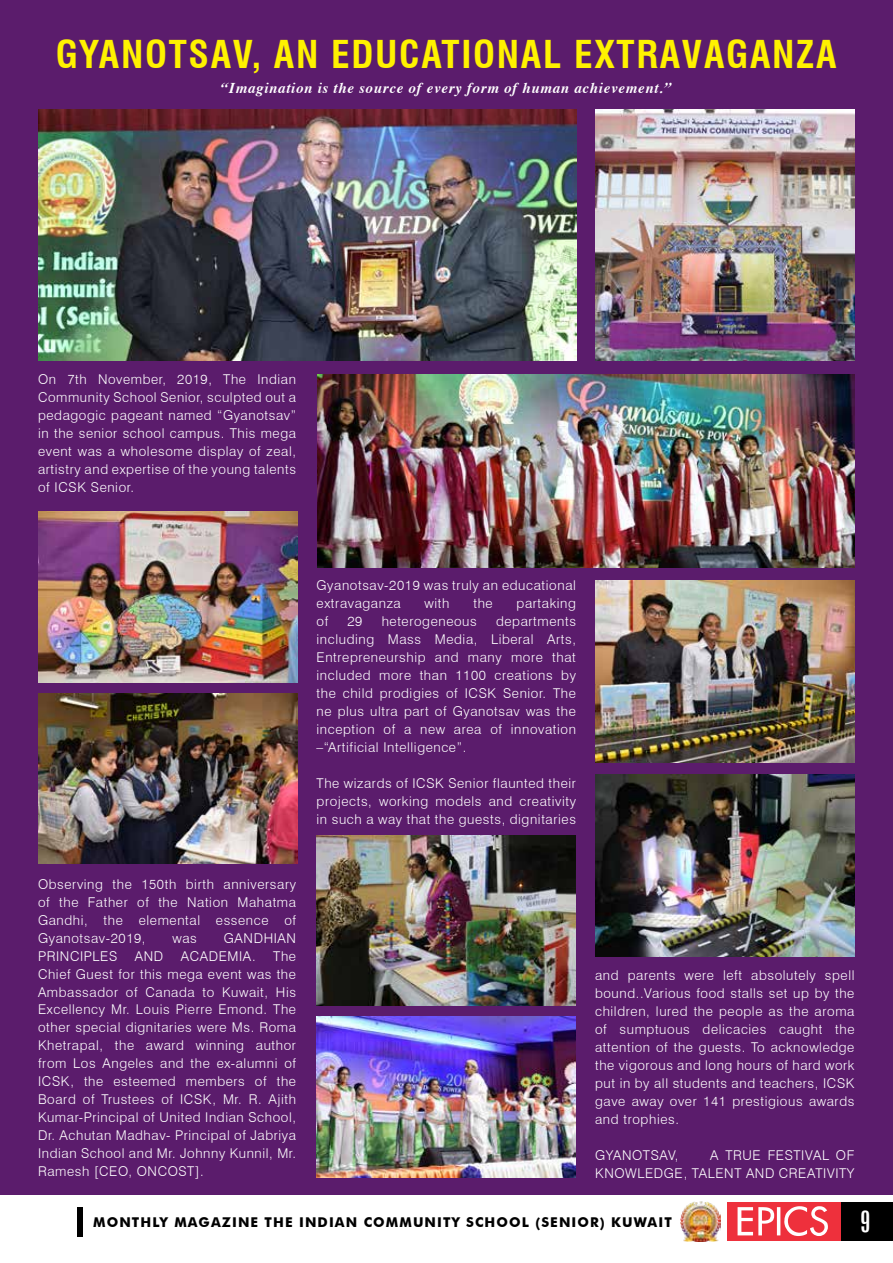
<style>
.page{position:relative;width:893px;height:1263px;background:#fff}
.page>*{position:absolute;margin:0;border:0;box-sizing:border-box;transform-origin:0 0}
.t1{font:700 condensed 37.5px "Swiss 721 BT";letter-spacing:.045em;color:#fff200}
.t2{font:extra-condensed 30px "Zurich BT";color:#fff}
.t3{font:italic 700 15px "Times";letter-spacing:.045em;color:#fff}
.t4{font:300 13.5px/18px "Swiss 721 BT";letter-spacing:.045em;color:#fff;text-align:justify}
.t5{font:700 13.5px "Futura BT";letter-spacing:.08em;color:#000}
</style>
<div class="page">
<div style="left:0;top:0;width:893px;height:1195px;background:#5b1c6c"></div>
<img style="left:595px;top:109px;width:259px;height:251px">
<img style="left:38px;top:109px;width:539px;height:251px">
<img style="left:317px;top:374px;width:537px;height:194px">
<img style="left:38px;top:512px;width:259px;height:170px">
<img style="left:38px;top:694px;width:259px;height:170px">
<img style="left:317px;top:835px;width:259px;height:171px">
<img style="left:595px;top:580px;width:260px;height:182px">
<img style="left:595px;top:774px;width:260px;height:183px">
<img style="left:317px;top:1016px;width:259px;height:162px">
<div style="left:840px;top:1202px;width:53px;height:39px;background:#000"></div>
<div style="left:727px;top:1202px;width:113px;height:39px;background:#ee303c"></div>
<svg style="left:738px;top:1206px;width:90px;height:30px"></svg>
<div style="left:77px;top:1207px;width:5px;height:29px;background:#000"></div>
<img style="left:680px;top:1201px;width:41px;height:40px">
<h1 class="t1" style="left:56px;top:32px;width:782px">GYANOTSAV, AN EDUCATIONAL EXTRAVAGANZA</h1>
<p class="t3" style="left:221px;top:74px;width:452px">“Imagination is the source of every form of human achievement.”</p>
<p class="t4" style="left:38px;top:371px;width:260px">On 7th November, 2019, The Indian Community School Senior, sculpted out a pedagogic pageant named “Gyanotsav” in the senior school campus. This mega event was a wholesome display of zeal, artistry and expertise of the young talents of ICSK Senior.</p>
<p class="t4" style="left:38px;top:874px;width:260px">Observing the 150th birth anniversary of the Father of the Nation Mahatma Gandhi, the elemental essence of Gyanotsav-2019,</p>
<p class="t4" style="left:173px;top:928px;width:26px">was</p>
<p class="t4" style="left:224px;top:928px;width:74px">GANDHIAN</p>
<p class="t4" style="left:317px;top:576px;width:261px">Gyanotsav-2019 was truly an educational extravaganza</p>
<p class="t4" style="left:425px;top:594px;width:26px">with</p>
<p class="t4" style="left:473px;top:594px;width:21px">the</p>
<p class="t4" style="left:517px;top:594px;width:61px">partaking</p>
<p class="t4" style="left:317px;top:612px;width:13px">of</p>
<p class="t4" style="left:348px;top:612px;width:16px">29</p>
<p class="t4" style="left:382px;top:612px;width:97px">heterogeneous</p>
<p class="t4" style="left:317px;top:612px;width:261px;text-indent:179px">departments including Mass Media, Liberal Arts, Entrepreneurship and many more that included more than 1100 creations by the child prodigies of ICSK Senior. The ne plus ultra part of Gyanotsav was the inception of a new area of innovation –“Artificial Intelligence”.</p>
<p class="t4" style="left:317px;top:774px;width:261px">The wizards of ICSK Senior flaunted their projects, working models and creativity in such a way that the guests, dignitaries</p>
<p class="t4" style="left:38px;top:946px;width:81px">PRINCIPLES</p>
<p class="t4" style="left:135px;top:946px;width:30px">AND</p>
<p class="t4" style="left:181px;top:946px;width:76px">ACADEMIA.</p>
<p class="t4" style="left:38px;top:946px;width:260px;text-indent:235px">The Chief Guest for this mega event was the Ambassador of Canada to Kuwait, His Excellency Mr. Louis Pierre Emond. The other special dignitaries were Ms. Roma Khetrapal, the award winning author from Los Angeles and the ex-alumni of ICSK, the esteemed members of the Board of Trustees of ICSK, Mr. R. Ajith Kumar-Principal of United Indian School, Dr. Achutan Madhav- Principal of Jabriya Indian School and Mr. Johnny Kunnil, Mr.<br>Ramesh [CEO, ONCOST].</p>
<p class="t4" style="left:595px;top:966px;width:261px">and parents were left absolutely spell bound..Various food stalls set up by the children, lured the people as the aroma of sumptuous delicacies caught the attention of the guests. To acknowledge the vigorous and long hours of hard work put in by all students and teachers, ICSK gave away over 141 prestigious awards and trophies.</p>
<p class="t4" style="left:595px;top:1146px;width:85px">GYANOTSAV,</p>
<p class="t4" style="left:595px;top:1146px;width:261px;text-align:right">A TRUE FESTIVAL OF<br>KNOWLEDGE, TALENT AND CREATIVITY</p>
<p class="t5" style="left:93px;top:1214px;width:580px">MONTHLY MAGAZINE THE INDIAN COMMUNITY SCHOOL (SENIOR) KUWAIT</p>
<h2 class="t2" style="left:860px;top:1204px;width:12px">9</h2>
</div>
